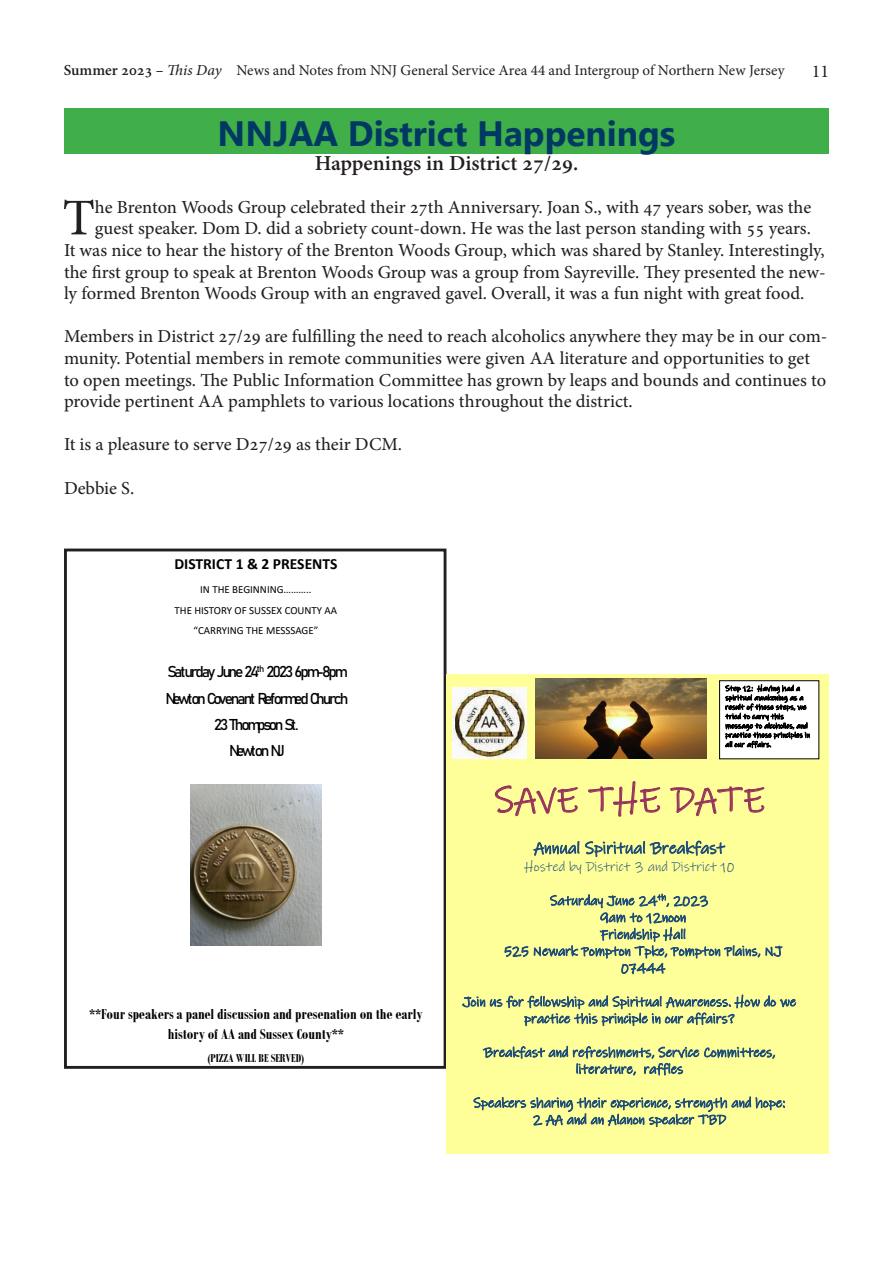
<style>
.page{position:relative;width:893px;height:1263px;background:#fff}
.page>*{position:absolute;margin:0;border:0;box-sizing:border-box;transform-origin:0 0}
.t1{font:50.7px "Adobe Hebrew";color:#231f20}
.t2{font:36.3px "Ink Free";color:#95325a}
.t3{font:700 35.1px "Myanmar Text";color:#003864}
.t4{font:700 21px "Adobe Hebrew";color:#231f20}
.t5{font:18px/21.6px "Adobe Hebrew";color:#231f20}
.t6{font:18px "Minion Pro";color:#231f20}
.t7{font:16.65px "Ink Free";color:#1f4e79}
.t8{font:700 15.6px/19.8px "Bodoni MT Condensed";color:#000;text-align:center}
.t9{font:condensed 15.6px/26.4px "Bahnschrift";letter-spacing:-.145em;color:#000;text-align:center}
.t10{font:700 15.6px "Calibri";color:#000}
.t11{font:15px "Minion Pro";color:#231f20}
.t12{font:13.65px/16.8px "Ink Free";color:#1f4e79;text-align:center}
.t13{font:700 12.45px "Bodoni MT Condensed";color:#000}
.t14{font:10.95px/20.5px "Calibri";color:#000;text-align:center}
.t15{font:7.5px/9.3px "Ink Free";color:#000}
.s1{font-family:"Adobe Hebrew";font-weight:700}
.s2{font-family:"Adobe Hebrew";font-style:italic}
</style>
<div class="page">
<div style="left:64px;top:108px;width:765px;height:46px;background:#40ae49"></div>
<img style="left:190px;top:785px;width:131px;height:160px">
<div style="left:64px;top:549px;width:382px;height:520px;border:3px solid #231f20"></div>
<div style="left:446px;top:674px;width:383px;height:479px;background:#ff9"></div>
<img style="left:452px;top:687px;width:75px;height:72px">
<img style="left:536px;top:678px;width:170px;height:81px">
<div style="left:720px;top:681px;width:99px;height:78px;background:#fff"></div>
<div style="left:719px;top:680px;width:100px;height:79px;border:1px solid #000"></div>
<p class="t11" style="left:64px;top:60px;width:722px"><span class="s1">Summer 2023 –</span> <span class="s2">This Day</span> News and Notes from NNJ General Service Area 44 and Intergroup of Northern New Jersey</p>
<p class="t6" style="left:812px;top:59px;width:19px">11</p>
<p class="t3" style="left:218px;top:113px;width:459px">NNJAA District Happenings</p>
<p class="t4" style="left:315px;top:150px;width:265px">Happenings in District 27/29.</p>
<p class="t1" style="left:63px;top:187px;width:34px">T</p>
<p class="t5" style="left:95px;top:196px;width:718px">he Brenton Woods Group celebrated their 27th Anniversary. Joan S., with 47 years sober, was the</p>
<p class="t5" style="left:95px;top:218px;width:717px">guest speaker. Dom D. did a sobriety count-down. He was the last person standing with 55 years.</p>
<p class="t5" style="left:64px;top:239px;width:762px">It was nice to hear the history of the Brenton Woods Group, which was shared by Stanley. Interestingly,</p>
<p class="t5" style="left:64px;top:261px;width:763px">the first group to speak at Brenton Woods Group was a group from Sayreville. They presented the new-</p>
<p class="t5" style="left:64px;top:283px;width:742px">ly formed Brenton Woods Group with an engraved gavel. Overall, it was a fun night with great food.</p>
<p class="t5" style="left:64px;top:326px;width:765px">Members in District 27/29 are fulfilling the need to reach alcoholics anywhere they may be in our com&shy;munity. Potential members in remote communities were given AA literature and opportunities to get to open meetings. The Public Information Committee has grown by leaps and bounds and continues to provide pertinent AA pamphlets to various locations throughout the district.</p>
<p class="t5" style="left:64px;top:434px;width:340px">It is a pleasure to serve D27/29 as their DCM.</p>
<p class="t5" style="left:64px;top:477px;width:72px">Debbie S.</p>
<p class="t10" style="left:174px;top:553px;width:164px">DISTRICT 1 &amp; 2 PRESENTS</p>
<p class="t14" style="left:175px;top:579px;width:164px">IN THE BEGINNING………..<br>THE HISTORY OF SUSSEX COUNTY AA “CARRYING THE MESSSAGE”</p>
<p class="t9" style="left:166px;top:657px;width:184px">Saturday June 24<sup>th</sup> 2023 6pm-8pm<br>Newton Covenant Reformed Church<br>23 Thompson St.<br>Newton NJ</p>
<p class="t8" style="left:89px;top:1004px;width:335px">**Four speakers a panel discussion and presenation on the early history of AA and Sussex County**</p>
<p class="t13" style="left:208px;top:1050px;width:98px">(PIZZA WILL BE SERVED)</p>
<p class="t15" style="left:725px;top:684px;width:86px">Step 12: Having had a spiritual awakening as a result of these steps, we tried to carry this message to alcoholics, and practice these principles in all our affairs.</p>
<p class="t2" style="left:494px;top:774px;width:272px">SAVE THE DATE</p>
<p class="t7" style="left:534px;top:836px;width:193px">Annual Spiritual Breakfast</p>
<p class="t12" style="left:524px;top:858px;width:211px">Hosted by District 3 and District 10</p>
<p class="t12" style="left:550px;top:892px;width:160px">Saturday June 24<sup>th</sup>, 2023</p>
<p class="t12" style="left:600px;top:909px;width:88px">9am to 12noon</p>
<p class="t12" style="left:600px;top:926px;width:87px">Friendship Hall</p>
<p class="t12" style="left:504px;top:943px;width:279px">525 Newark Pompton Tpke, Pompton Plains, NJ</p>
<p class="t12" style="left:621px;top:960px;width:46px">07444</p>
<p class="t12" style="left:463px;top:993px;width:335px">Join us for fellowship and Spiritual Awareness. How do we practice this principle in our affairs?</p>
<p class="t12" style="left:484px;top:1044px;width:293px">Breakfast and refreshments, Service Committees, literature, raffles</p>
<p class="t12" style="left:473px;top:1094px;width:313px">Speakers sharing their experience, strength and hope:<br>2 AA and an Alanon speaker TBD</p>
</div>
